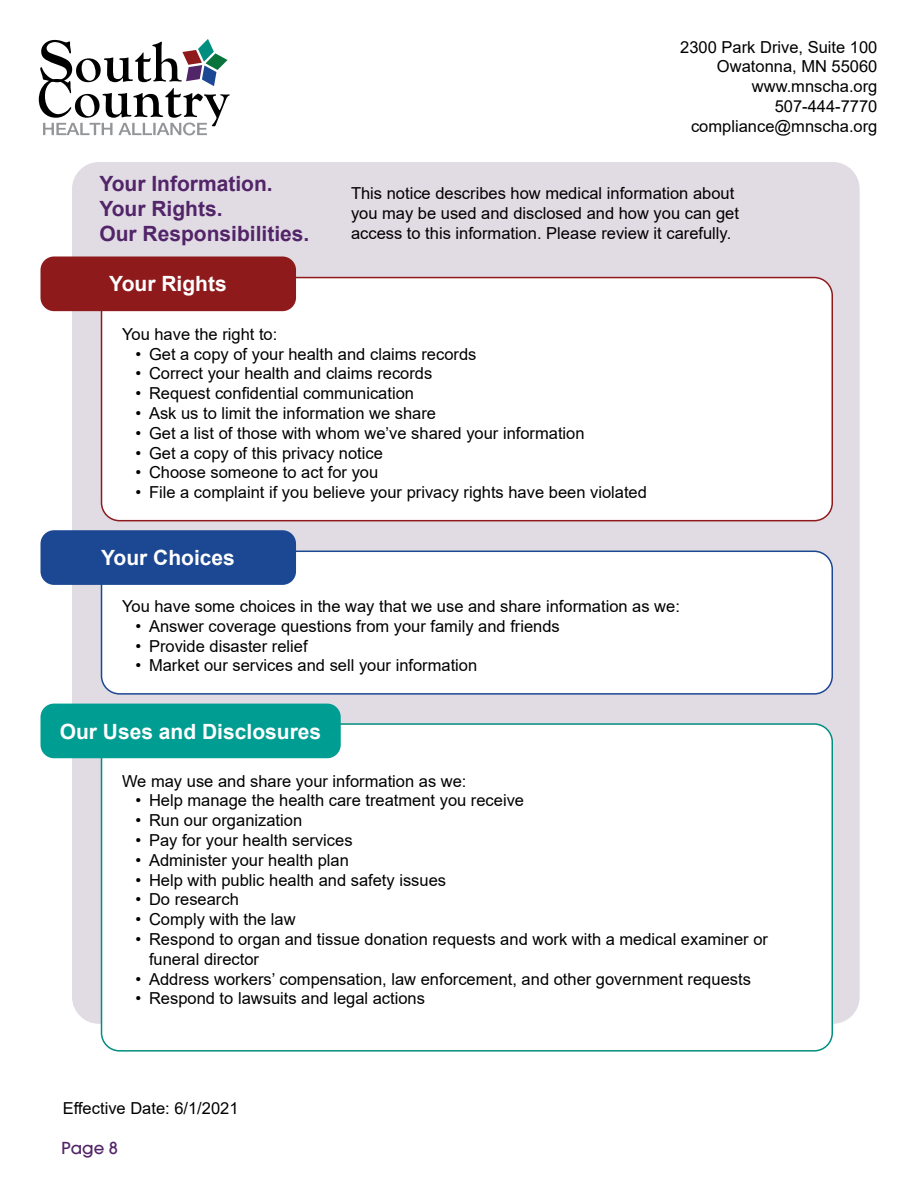
<style>
.page{position:relative;width:918px;height:1188px;background:#fff}
.page>*{position:absolute;margin:0;border:0;box-sizing:border-box;transform-origin:0 0}
.t1{font:700 21px "Arial";color:#522569}
.t2{font:700 21px "Arial";color:#fff}
.t3{font:16.5px/19.8px "Arial";color:#000}
.t4{font:500 16.5px "ITC Avant Garde Gothic";color:#522569}
</style>
<div class="page">
<div style="left:72px;top:162px;width:788px;height:862px;background:#e1dbe4;border-radius:27px"></div>
<div style="left:102px;top:278px;width:730px;height:243px;background:#fff;border-radius:18px"></div>
<div style="left:101px;top:277px;width:732px;height:244px;border:2px solid #8f1a1c;border-radius:18px"></div>
<div style="left:40px;top:256px;width:256px;height:55px;background:#8f1a1c;border-radius:13px"></div>
<div style="left:102px;top:551px;width:730px;height:143px;background:#fff;border-radius:18px"></div>
<div style="left:101px;top:551px;width:732px;height:144px;border:2px solid #1c4792;border-radius:18px"></div>
<div style="left:40px;top:530px;width:256px;height:55px;background:#1c4792;border-radius:13px"></div>
<div style="left:102px;top:724px;width:730px;height:327px;background:#fff;border-radius:18px"></div>
<div style="left:101px;top:723px;width:732px;height:329px;border:2px solid #008e7f;border-radius:18px"></div>
<div style="left:40px;top:704px;width:301px;height:54px;background:#009d92;border-radius:13px"></div>
<svg style="left:39px;top:39px;width:191px;height:96px"></svg>
<p class="t1" style="left:99px;top:169px;width:175px">Your Information.</p>
<p class="t1" style="left:99px;top:194px;width:125px">Your Rights.</p>
<p class="t1" style="left:99px;top:219px;width:212px">Our Responsibilities.</p>
<p class="t3" style="left:680px;top:37px;width:199px">2300 Park Drive, Suite 100</p>
<p class="t3" style="left:717px;top:57px;width:162px">Owatonna, MN 55060</p>
<p class="t3" style="left:752px;top:76px;width:127px">www.mnscha.org</p>
<p class="t3" style="left:775px;top:96px;width:104px">507-444-7770</p>
<p class="t3" style="left:691px;top:116px;width:188px">compliance@mnscha.org</p>
<p class="t3" style="left:351px;top:183px;width:385px">This notice describes how medical information about</p>
<p class="t3" style="left:351px;top:203px;width:389px">you may be used and disclosed and how you can get</p>
<p class="t3" style="left:351px;top:223px;width:382px">access to this information. Please review it carefully.</p>
<p class="t2" style="left:109px;top:269px;width:119px">Your Rights</p>
<p class="t3" style="left:122px;top:324px;width:157px">You have the right to:</p>
<p class="t3" style="left:136px;top:344px;width:342px">• Get a copy of your health and claims records</p>
<p class="t3" style="left:136px;top:364px;width:298px">• Correct your health and claims records</p>
<p class="t3" style="left:136px;top:383px;width:280px">• Request confidential communication</p>
<p class="t3" style="left:136px;top:403px;width:302px">• Ask us to limit the information we share</p>
<p class="t3" style="left:136px;top:423px;width:451px">• Get a list of those with whom we’ve shared your information</p>
<p class="t3" style="left:136px;top:443px;width:249px">• Get a copy of this privacy notice</p>
<p class="t3" style="left:136px;top:463px;width:244px">• Choose someone to act for you</p>
<p class="t3" style="left:136px;top:482px;width:513px">• File a complaint if you believe your privacy rights have been violated</p>
<p class="t2" style="left:101px;top:543px;width:135px">Your Choices</p>
<p class="t3" style="left:122px;top:596px;width:559px">You have some choices in the way that we use and share information as we:</p>
<p class="t3" style="left:136px;top:616px;width:426px">• Answer coverage questions from your family and friends</p>
<p class="t3" style="left:136px;top:636px;width:174px">• Provide disaster relief</p>
<p class="t3" style="left:136px;top:656px;width:343px">• Market our services and sell your information</p>
<p class="t2" style="left:60px;top:716px;width:263px">Our Uses and Disclosures</p>
<p class="t3" style="left:122px;top:771px;width:346px">We may use and share your information as we:</p>
<p class="t3" style="left:136px;top:791px;width:390px">• Help manage the health care treatment you receive</p>
<p class="t3" style="left:136px;top:810px;width:168px">• Run our organization</p>
<p class="t3" style="left:136px;top:830px;width:219px">• Pay for your health services</p>
<p class="t3" style="left:136px;top:850px;width:215px">• Administer your health plan</p>
<p class="t3" style="left:136px;top:870px;width:312px">• Help with public health and safety issues</p>
<p class="t3" style="left:136px;top:890px;width:105px">• Do research</p>
<p class="t3" style="left:136px;top:909px;width:162px">• Comply with the law</p>
<p class="t3" style="left:149px;top:929px;width:621px;text-indent:-14px">• Respond to organ and tissue donation requests and work with a medical examiner or funeral director</p>
<p class="t3" style="left:136px;top:969px;width:617px">• Address workers’ compensation, law enforcement, and other government requests</p>
<p class="t3" style="left:136px;top:989px;width:291px">• Respond to lawsuits and legal actions</p>
<p class="t3" style="left:63px;top:1098px;width:177px">Effective Date: 6/1/2021</p>
<p class="t4" style="left:62px;top:1137px;width:58px">Page 8</p>
</div>
